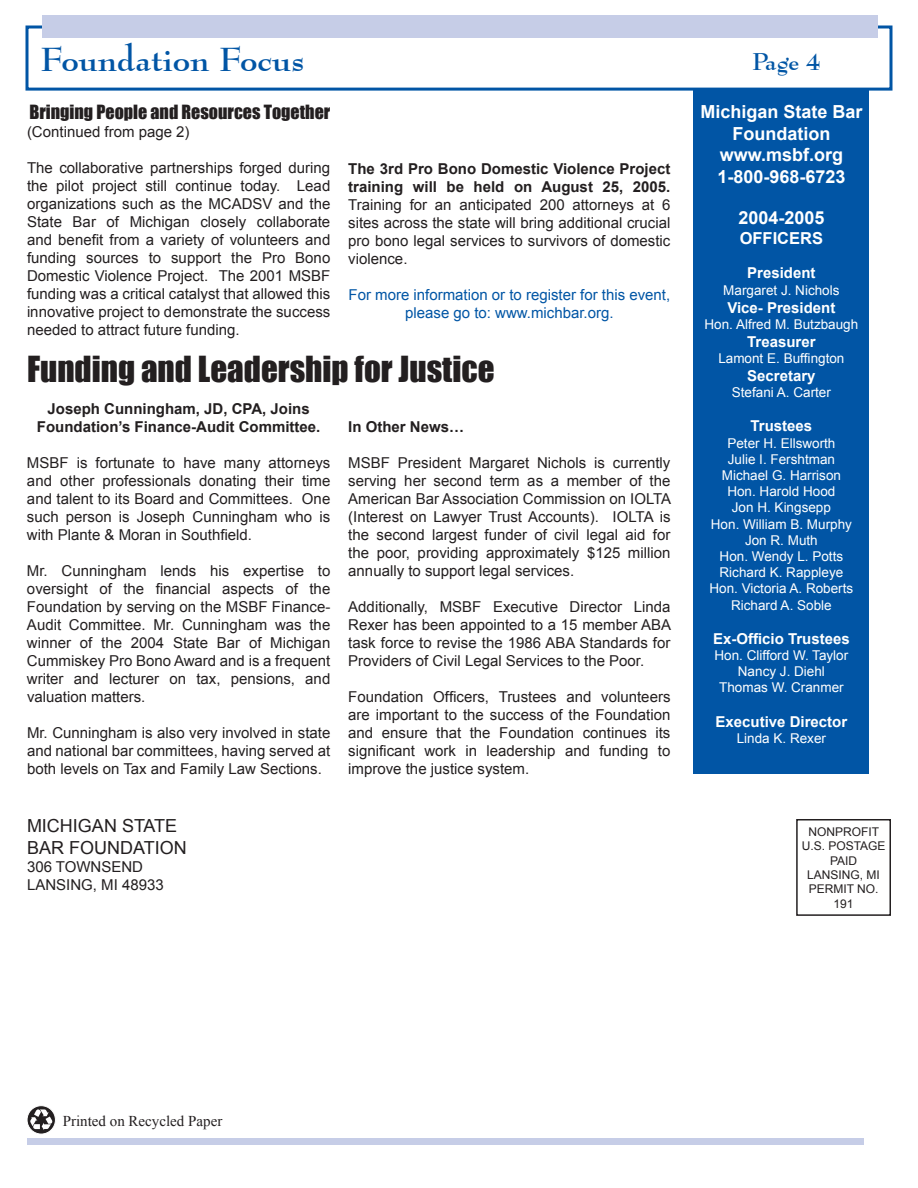
<style>
.page{position:relative;width:918px;height:1188px;background:#fff}
.page>*{position:absolute;margin:0;border:0;box-sizing:border-box;transform-origin:0 0}
.t1{font:33px "Impact";color:#231f20}
.t2{font:700 33px "Bernhard Modern BT";color:#0155a5}
.t3{font:700 24px "Bernhard Modern BT";color:#0155a5}
.t4{font:700 18px/21.6px "Arial";color:#fff;text-align:center}
.t5{font:18px "Impact";color:#231f20}
.t6{font:18px/21.6px "Arial";color:#231f20}
.t7{font:700 16.5px "Arial";color:#fff}
.t8{font:15px/18px "Arial";color:#231f20;text-align:justify}
.t9{font:700 15px/18px "Arial";color:#231f20}
.t10{font:700 15px "Arial";color:#fff}
.t11{font:15px/18px "Arial";color:#0155a5;text-align:center}
.t12{font:15px "Times New Roman";color:#231f20}
.t13{font:13.5px/16.2px "Arial";color:#fff;text-align:center}
.t14{font:12px/14.4px "Arial";color:#231f20;text-align:center}
</style>
<div class="page">
<div style="left:693px;top:70px;width:175px;height:704px;background:#0155a5"></div>
<div style="left:27px;top:27px;width:864px;height:62px;background:#fff"></div>
<div style="left:26px;top:26px;width:866px;height:65px;border:3px solid #0155a5"></div>
<div style="left:796px;top:819px;width:95px;height:97px;border:2px solid #231f20"></div>
<div style="left:42px;top:16px;width:836px;height:22px;background:#c6cde7"></div>
<div style="left:27px;top:1138px;width:837px;height:7px;background:#c6cde7"></div>
<svg style="left:27px;top:1106px;width:28px;height:28px"></svg>
<div style="left:27px;top:1106px;width:28px;height:28px;border:1px solid #fff;border-radius:50%"></div>
<svg style="left:29px;top:1109px;width:24px;height:23px"></svg>
<h1 class="t2" style="left:40px;top:38px;width:265px">Foundation Focus</h1>
<p class="t5" style="left:30px;top:98px;width:302px">Bringing People and Resources Together</p>
<p class="t8" style="left:27px;top:123px;width:164px">(Continued from page 2)</p>
<p class="t8" style="left:27px;top:159px;width:305px">The collaborative partnerships forged during the pilot project still continue today. Lead organizations such as the MCADSV and the State Bar of Michigan closely collaborate and benefit from a variety of volunteers and funding sources to support the Pro Bono Domestic Violence Project. The 2001 MSBF funding was a critical catalyst that allowed this innovative project to demonstrate the success needed to attract future funding.</p>
<p class="t9" style="left:348px;top:161px;width:324px">The 3rd Pro Bono Domestic Violence Project training will be held on August 25, 2005.</p>
<p class="t8" style="left:348px;top:196px;width:324px">Training for an anticipated 200 attorneys at 6 sites across the state will bring additional crucial pro bono legal services to survivors of domestic violence.</p>
<p class="t11" style="left:349px;top:286px;width:323px">For more information or to register for this event, please go to: www.michbar.org.</p>
<h1 class="t1" style="left:27px;top:343px;width:469px">Funding and Leadership for Justice</h1>
<p class="t9" style="left:37px;top:401px;width:285px;text-align:center">Joseph Cunningham, JD, CPA, Joins<br>Foundation’s Finance-Audit Committee.</p>
<p class="t8" style="left:27px;top:454px;width:305px">MSBF is fortunate to have many attorneys and other professionals donating their time and talent to its Board and Committees. One such person is Joseph Cunningham who is with Plante &amp; Moran in Southfield.</p>
<p class="t8" style="left:27px;top:562px;width:305px">Mr. Cunningham lends his expertise to oversight of the financial aspects of the Foundation by serving on the MSBF Finance-Audit Committee. Mr. Cunningham was the winner of the 2004 State Bar of Michigan Cummiskey Pro Bono Award and is a frequent writer and lecturer on tax, pensions, and valuation matters.</p>
<p class="t8" style="left:27px;top:724px;width:305px">Mr. Cunningham is also very involved in state and national bar committees, having served at both levels on Tax and Family Law Sections.</p>
<p class="t9" style="left:348px;top:418px;width:117px">In Other News…</p>
<p class="t8" style="left:348px;top:453px;width:325px">MSBF President Margaret Nichols is currently serving her second term as a member of the American Bar Association Commission on IOLTA (Interest on Lawyer Trust Accounts). IOLTA is the second largest funder of civil legal aid for the poor, providing approximately $125 million annually to support legal services.</p>
<p class="t8" style="left:348px;top:597px;width:324px">Additionally, MSBF Executive Director Linda Rexer has been appointed to a 15 member ABA task force to revise the 1986 ABA Standards for Providers of Civil Legal Services to the Poor.</p>
<p class="t8" style="left:348px;top:687px;width:324px">Foundation Officers, Trustees and volunteers are important to the success of the Foundation and ensure that the Foundation continues its significant work in leadership and funding to improve the justice system.</p>
<p class="t6" style="left:27px;top:815px;width:161px">MICHIGAN STATE<br>BAR FOUNDATION</p>
<p class="t8" style="left:27px;top:858px;width:138px">306 TOWNSEND<br>LANSING, MI 48933</p>
<h2 class="t3" style="left:752px;top:46px;width:70px">Page 4</h2>
<p class="t4" style="left:700px;top:102px;width:164px">Michigan State Bar<br>Foundation www.msbf.org<br>1-800-968-6723</p>
<p class="t4" style="left:738px;top:208px;width:88px">2004-2005</p>
<p class="t7" style="left:740px;top:227px;width:85px">OFFICERS</p>
<p class="t10" style="left:747px;top:263px;width:70px">President</p>
<p class="t13" style="left:723px;top:282px;width:118px">Margaret J. Nichols</p>
<p class="t10" style="left:727px;top:297px;width:110px">Vice- President</p>
<p class="t13" style="left:705px;top:316px;width:155px">Hon. Alfred M. Butzbaugh</p>
<p class="t10" style="left:747px;top:332px;width:70px">Treasurer</p>
<p class="t13" style="left:718px;top:350px;width:128px">Lamont E. Buffington</p>
<p class="t10" style="left:747px;top:366px;width:70px">Secretary</p>
<p class="t13" style="left:732px;top:384px;width:101px">Stefani A. Carter</p>
<p class="t10" style="left:751px;top:416px;width:63px">Trustees</p>
<p class="t13" style="left:710px;top:435px;width:145px">Peter H. Ellsworth<br>Julie I. Fershtman<br>Michael G. Harrison<br>Hon. Harold Hood<br>Jon H. Kingsepp<br>Hon. William B. Murphy<br>Jon R. Muth<br>Hon. Wendy L. Potts<br>Richard K. Rappleye<br>Hon. Victoria A. Roberts<br>Richard A. Soble</p>
<p class="t10" style="left:713px;top:629px;width:138px">Ex-Officio Trustees</p>
<p class="t13" style="left:715px;top:647px;width:135px">Hon. Clifford W. Taylor<br>Nancy J. Diehl<br>Thomas W. Cranmer</p>
<p class="t10" style="left:716px;top:711px;width:133px">Executive Director</p>
<p class="t13" style="left:737px;top:730px;width:91px">Linda K. Rexer</p>
<p class="t14" style="left:802px;top:825px;width:85px">NONPROFIT<br>U.S. POSTAGE<br>PAID<br>LANSING, MI<br>PERMIT NO.<br>191</p>
<p class="t12" style="left:63px;top:1111px;width:161px">Printed on Recycled Paper</p>
</div>
